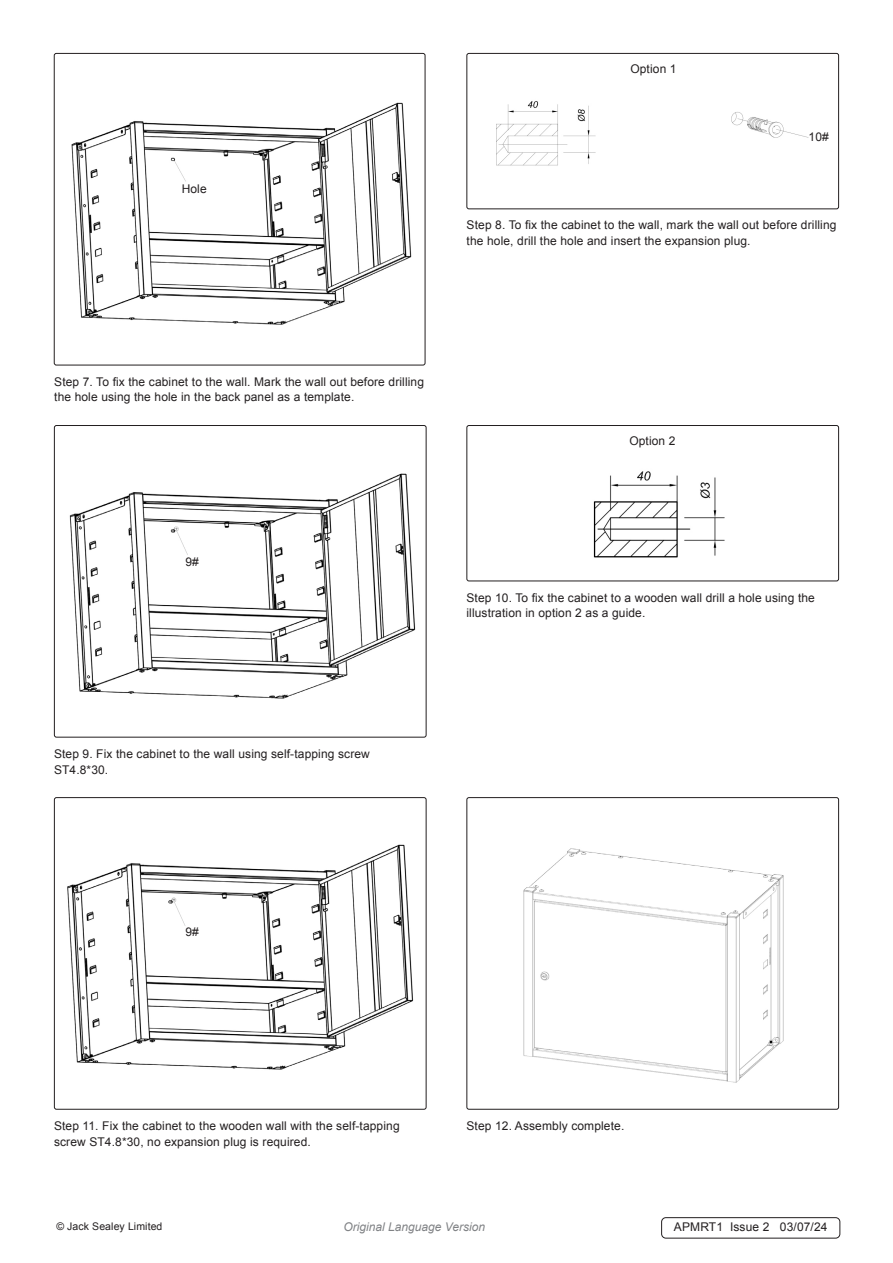
<style>
.page{position:relative;width:893px;height:1263px;background:#fff}
.page>*{position:absolute;margin:0;border:0;box-sizing:border-box;transform-origin:0 0}
.Body{font:12px/15.8px "Arial";letter-spacing:.01em;color:#231f20}
.t1{font:italic 12px "Arial";color:#808285}
.Body__Footer{font:12px "Arial";letter-spacing:.01em;color:#231f20}
.Body__Justified__7pt{font:10.5px "Arial";letter-spacing:.01em;color:#231f20}
</style>
<div class="page">
<img style="left:71px;top:102px;width:341px;height:223px">
<div style="left:54px;top:53px;width:371px;height:312px;border:1px solid #231f20;border-radius:2px"></div>
<img style="left:496px;top:101px;width:313px;height:65px">
<div style="left:466px;top:53px;width:373px;height:156px;border:1px solid #231f20;border-radius:2px"></div>
<img style="left:593px;top:471px;width:132px;height:87px">
<div style="left:466px;top:425px;width:373px;height:156px;border:1px solid #231f20;border-radius:2px"></div>
<img style="left:69px;top:473px;width:347px;height:226px">
<div style="left:54px;top:425px;width:372px;height:312px;border:1px solid #231f20;border-radius:2px"></div>
<img style="left:67px;top:844px;width:347px;height:226px">
<div style="left:54px;top:797px;width:372px;height:312px;border:1px solid #231f20;border-radius:2px"></div>
<img style="left:523px;top:848px;width:261px;height:235px">
<div style="left:466px;top:797px;width:373px;height:312px;border:1px solid #231f20;border-radius:2px"></div>
<div style="left:661px;top:1217px;width:179px;height:21px;border:1px solid #231f20;border-radius:4px"></div>
<p class="Body" style="left:182px;top:181px;width:27px">Hole</p>
<p class="Body" style="left:630px;top:61px;width:48px">Option 1</p>
<p class="Body" style="left:809px;top:129px;width:22px">10#</p>
<p class="Body" style="left:467px;top:218px;width:371px">Step 8. To fix the cabinet to the wall, mark the wall out before drilling the hole, drill the hole and insert the expansion plug.</p>
<p class="Body" style="left:54px;top:374px;width:371px">Step 7. To fix the cabinet to the wall. Mark the wall out before drilling the hole using the hole in the back panel as a template.</p>
<p class="Body" style="left:629px;top:433px;width:48px">Option 2</p>
<p class="Body" style="left:185px;top:554px;width:15px">9#</p>
<p class="Body" style="left:466px;top:590px;width:350px">Step 10. To fix the cabinet to a wooden wall drill a hole using the illustration in option 2 as a guide.</p>
<p class="Body" style="left:54px;top:746px;width:317px">Step 9. Fix the cabinet to the wall using self-tapping screw<br>ST4.8*30.</p>
<p class="Body" style="left:185px;top:924px;width:15px">9#</p>
<p class="Body" style="left:54px;top:1118px;width:347px">Step 11. Fix the cabinet to the wooden wall with the self-tapping screw ST4.8*30, no expansion plug is required.</p>
<p class="Body" style="left:466px;top:1118px;width:159px">Step 12. Assembly complete.</p>
<p class="Body__Justified__7pt" style="left:56px;top:1219px;width:108px">© Jack Sealey Limited</p>
<p class="t1" style="left:343px;top:1219px;width:143px">Original Language Version</p>
<p class="Body__Footer" style="left:674px;top:1219px;width:155px">APMRT1 Issue 2 03/07/24</p>
</div>
